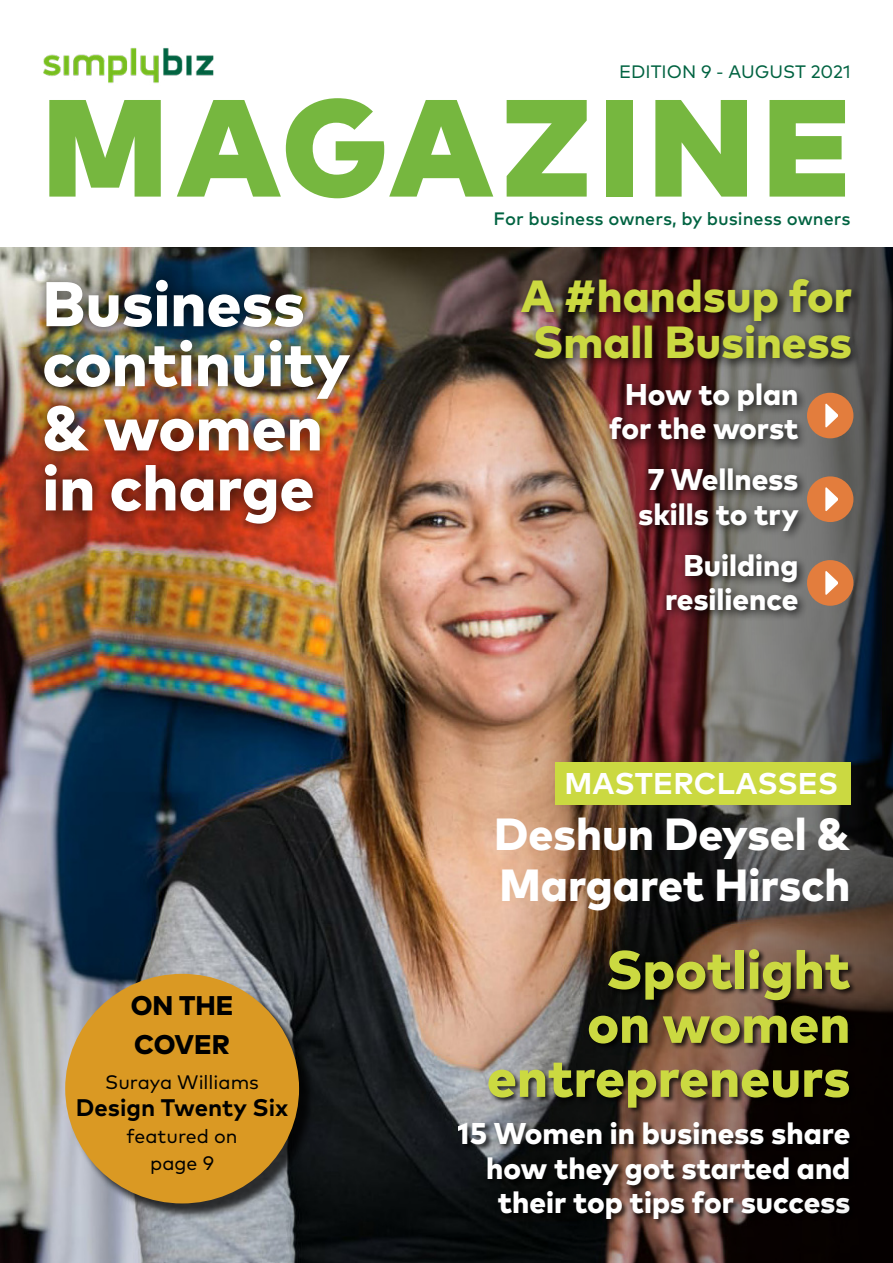
<style>
.page{position:relative;width:893px;height:1263px;background:#fff}
.page>*{position:absolute;margin:0;border:0;box-sizing:border-box;transform-origin:0 0}
.t1{font:900 138px "Mark Pro";letter-spacing:.065em;color:#76b73f}
.t2{font:800 63px/61.3px "Mark Pro";color:#fff}
.t3{font:800 54px/54px "Mark Pro";color:#cbd941;text-align:right}
.t4{font:800 45px/51px "Mark Pro";color:#fff}
.t5{font:800 45px/46.5px "Mark Pro";color:#cbd941}
.t6{font:800 30px/34.5px "Mark Pro";color:#fff;text-align:right}
.t7{font:700 30px "Mark Pro";letter-spacing:.005em;color:#fff}
.t8{font:800 27px/38.4px "Mark Pro";color:#000}
.t9{font:700 24px "Mark Pro";color:#000}
.t10{font:19.5px/27px "Mark Pro";color:#000;text-align:center}
.t11{font:500 18px "Mark Pro";color:#006341}
.t12{font:18px "Mark Pro";color:#006341}
</style>
<div class="page">
<img style="left:0;top:247px;width:65px;height:1016px">
<img style="left:65px;top:247px;width:828px;height:1016px">
<img style="left:43px;top:48px;width:171px;height:35px">
<div style="left:31px;top:266px;width:331px;height:271px;background:#000;opacity:.75"></div>
<div style="left:457px;top:948px;width:400px;height:278px;background:#000;opacity:.75"></div>
<div style="left:516px;top:274px;width:346px;height:97px;background:#000;opacity:.75"></div>
<div style="left:68px;top:976px;width:248px;height:244px;background:#000;opacity:.75"></div>
<div style="left:65px;top:974px;width:234px;height:229px;background:#da9923;border-radius:50%"></div>
<div style="left:555px;top:762px;width:295px;height:43px;background:#cbd941"></div>
<div style="left:807px;top:393px;width:46px;height:45px;background:#e37d3d;border-radius:50%"></div>
<svg style="left:825px;top:403px;width:13px;height:25px"></svg>
<div style="left:605px;top:377px;width:204px;height:73px;background:#000;opacity:.75"></div>
<div style="left:807px;top:560px;width:46px;height:46px;background:#e37d3d;border-radius:50%"></div>
<svg style="left:825px;top:571px;width:13px;height:24px"></svg>
<div style="left:662px;top:548px;width:147px;height:73px;background:#000;opacity:.75"></div>
<div style="left:807px;top:476px;width:46px;height:46px;background:#e37d3d;border-radius:50%"></div>
<svg style="left:825px;top:487px;width:13px;height:24px"></svg>
<div style="left:635px;top:463px;width:174px;height:79px;background:#000;opacity:.75"></div>
<p class="t12" style="left:619px;top:58px;width:233px">EDITION 9 - AUGUST 2021</p>
<h1 class="t1" style="left:42px;top:41px;width:810px">MAGAZINE</h1>
<h2 class="t2" style="left:42px;top:268px;width:309px">Business continuity &amp; women in charge</h2>
<p class="t8" style="left:131px;top:984px;width:104px">ON THE<br>COVER</p>
<p class="t10" style="left:105px;top:1067px;width:155px">Suraya Williams</p>
<p class="t9" style="left:76px;top:1089px;width:214px">Design Twenty Six</p>
<p class="t10" style="left:127px;top:1121px;width:113px">featured on page 9</p>
<p class="t11" style="left:494px;top:205px;width:358px">For business owners, by business owners</p>
<h3 class="t5" style="left:521px;top:269px;width:333px">A #handsup for<br>Small Business</h3>
<p class="t6" style="left:609px;top:374px;width:191px;text-align:center">How to plan for the worst</p>
<p class="t6" style="left:638px;top:460px;width:162px;text-align:center">7 Wellness skills to try</p>
<p class="t6" style="left:665px;top:545px;width:135px">Building resilience</p>
<p class="t7" style="left:564px;top:760px;width:275px">MASTERCLASSES</p>
<h3 class="t4" style="left:494px;top:805px;width:358px">Deshun Deysel &amp;<br>Margaret Hirsch</h3>
<h3 class="t3" style="left:487px;top:938px;width:365px">Spotlight<br>on women entrepreneurs</h3>
<p class="t6" style="left:458px;top:1114px;width:394px">15 Women in business share how they got started and their top tips for success</p>
</div>
